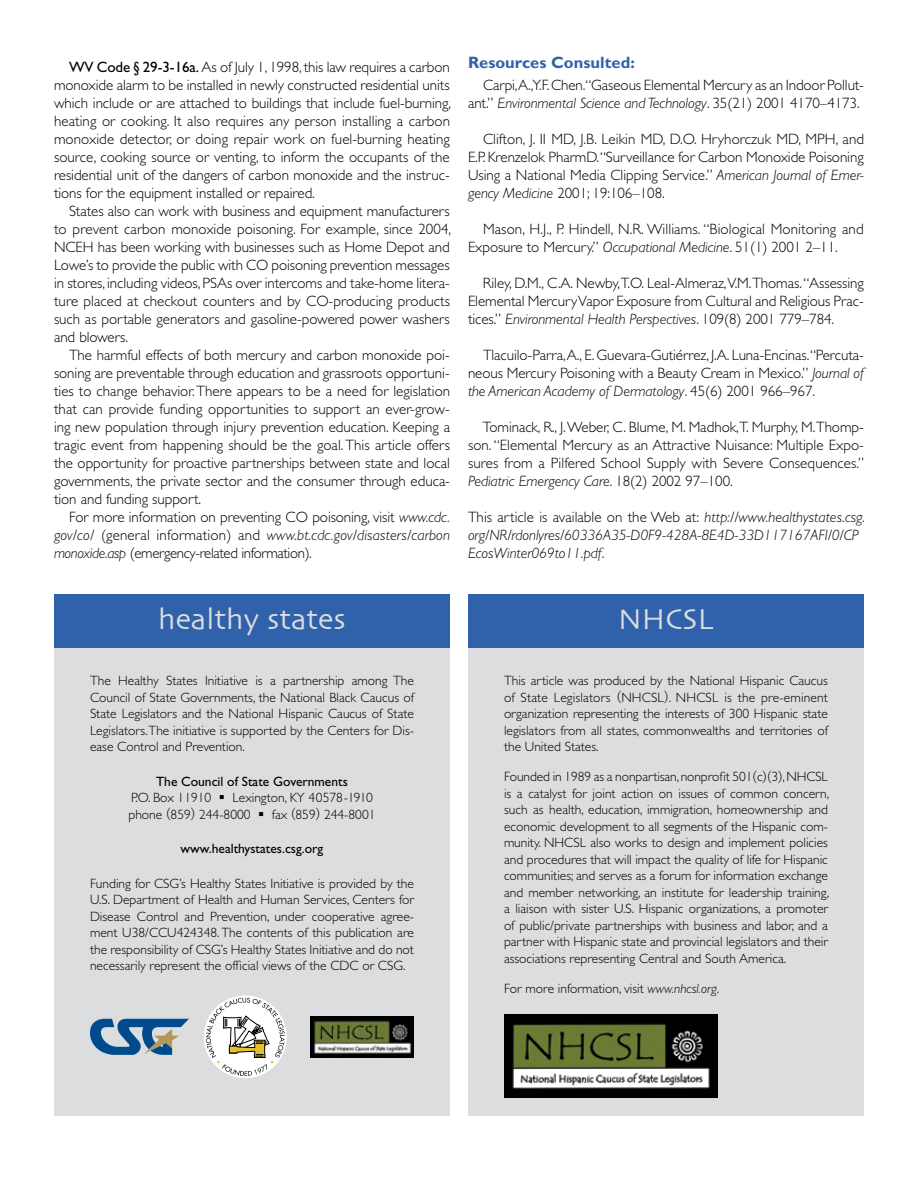
<style>
.page{position:relative;width:918px;height:1188px;background:#fff}
.page>*{position:absolute;margin:0;border:0;box-sizing:border-box;transform-origin:0 0}
.t1{font:30px "Skia";color:#dcddde}
.t2{font:700 16.5px "Gill Sans";letter-spacing:.005em;color:#3062ab}
.t3{font:300 15px/18px "Gill Sans";letter-spacing:-.005em;color:#000;text-align:justify}
.t4{font:italic 300 15px/18px "Gill Sans";letter-spacing:-.005em;color:#000}
.t5{font:300 13.5px/16.5px "Gill Sans";color:#000;text-align:justify}
.t6{font:13.5px "Gill Sans";color:#000}
.s1{font-weight:400}
.s2{font-style:italic}
.s3{font-style:normal}
</style>
<div class="page">
<div style="left:54px;top:648px;width:396px;height:468px;background:#dcddde"></div>
<div style="left:54px;top:594px;width:396px;height:54px;background:#3062ab"></div>
<div style="left:468px;top:648px;width:396px;height:468px;background:#dcddde"></div>
<img style="left:504px;top:1014px;width:213px;height:84px">
<div style="left:468px;top:594px;width:396px;height:54px;background:#3062ab"></div>
<img style="left:311px;top:1017px;width:103px;height:40px">
<svg style="left:90px;top:1019px;width:99px;height:36px"></svg>
<svg style="left:204px;top:995px;width:83px;height:83px"></svg>
<svg style="left:206px;top:998px;width:79px;height:78px"></svg>
<p class="t3" style="left:54px;top:58px;width:399px;text-indent:15px"><span class="s1">WV Code § 29-3-16a.</span> As of July 1, 1998, this law requires a carbon monoxide alarm to be installed in newly constructed residential units which include or are attached to buildings that include fuel-burning, heating or cooking. It also requires any person installing a carbon monoxide detector, or doing repair work on fuel-burning heating source, cooking source or venting, to inform the occupants of the residential unit of the dangers of carbon monoxide and the instruc&shy;tions for the equipment installed or repaired.</p>
<p class="t3" style="left:54px;top:202px;width:399px;text-indent:15px">States also can work with business and equipment manufacturers to prevent carbon monoxide poisoning. For example, since 2004, NCEH has been working with businesses such as Home Depot and Lowe’s to provide the public with CO poisoning prevention messages in stores, including videos, PSAs over intercoms and take-home litera&shy;ture placed at checkout counters and by CO-producing products such as portable generators and gasoline-powered power washers and blowers.</p>
<p class="t3" style="left:54px;top:346px;width:398px;text-indent:15px">The harmful effects of both mercury and carbon monoxide poi&shy;soning are preventable through education and grassroots opportuni&shy;ties to change behavior. There appears to be a need for legislation that can provide funding opportunities to support an ever-grow&shy;ing new population through injury prevention education. Keeping a tragic event from happening should be the goal. This article offers the opportunity for proactive partnerships between state and local governments, the private sector and the consumer through educa&shy;tion and funding support.</p>
<p class="t3" style="left:54px;top:508px;width:398px;text-indent:15px">For more information on preventing CO poisoning, visit <span class="s2">www.cdc. gov/co/</span> (general information) and <span class="s2">www.bt.cdc.gov/disasters/carbon monoxide.asp</span> (emergency-related information).</p>
<p class="t2" style="left:468px;top:52px;width:168px">Resources Consulted:</p>
<p class="t3" style="left:468px;top:76px;width:398px;text-align:right">Carpi,A.,Y.F. Chen.“Gaseous Elemental Mercury as an Indoor Pollut&shy;ant.” <span class="s2">Environmental Science and Technology</span>. 35(21) 2001 4170–4173.</p>
<p class="t3" style="left:468px;top:130px;width:398px;text-indent:15px">Clifton, J. II MD, J.B. Leikin MD, D.O. Hryhorczuk MD, MPH, and E.P. Krenzelok PharmD.“Surveillance for Carbon Monoxide Poisoning Using a National Media Clipping Service.” <span class="s2">American Journal of Emer&shy;gency Medicine</span> 2001; 19:106–108.</p>
<p class="t3" style="left:468px;top:220px;width:397px;text-indent:15px">Mason, H.J., P. Hindell, N.R. Williams. “Biological Monitoring and<br>Exposure to Mer-cury.” <span class="s2">Occupational Medicine</span>. 51(1) 2001 2–11.</p>
<p class="t3" style="left:468px;top:274px;width:398px;text-indent:15px">Riley, D.M., C.A. Newby,T.O. Leal-Almeraz,V.M.Thomas. “Assessing Elemental Mercury Vapor Exposure from Cultural and Religious Prac&shy;tices.” <span class="s2">Environmental Health Perspectives</span>. 109(8) 2001 779–784.</p>
<p class="t3" style="left:468px;top:346px;width:398px;text-indent:15px">Tlacuilo-Parra, A., E. Guevara-Gutiérrez, J.A. Luna-Encinas.“Percuta&shy;neous Mercury Poisoning with a Beauty Cream in Mexico.” <span class="s2">Journal of the American Academy of Dermatology</span>. 45(6) 2001 966–967.</p>
<p class="t3" style="left:468px;top:418px;width:398px;text-indent:15px">Tominack, R., J. Weber, C. Blume, M. Mad-hok,T. Murphy, M.Thomp&shy;son. “Elemental Mercury as an Attractive Nuisance: Multiple Expo&shy;sures from a Pilfered School Supply with Severe Consequences.” <span class="s2">Pediatric Emergency Care</span>. 18(2) 2002 97–100.</p>
<p class="t4" style="left:468px;top:508px;width:399px"><span class="s3">This article is available on the Web at:</span> http://www.healthystates.csg. org/NR/rdonlyres/60336A35-D0F9-428A-8E4D-33D117167AFI/0/CP<br>EcosWinter069to11.pdf<span class="s3">.</span></p>
<h1 class="t1" style="left:158px;top:601px;width:189px">healthy states</h1>
<p class="t5" style="left:90px;top:673px;width:326px">The Healthy States Initiative is a partnership among The Council of State Gov-ernments, the National Black Caucus of State Legislators and the National Hispanic Caucus of State Legislators. The initiative is supported by the Centers for Dis&shy;ease Control and Prevention.</p>
<p class="t6" style="left:156px;top:773px;width:193px">The Council of State Governments</p>
<p class="t5" style="left:131px;top:790px;width:82px">P.O. Box 11910</p>
<p class="t5" style="left:128px;top:790px;width:246px;text-indent:104px">Lexington, KY 40578-1910 phone (859) 244-8000</p>
<p class="t5" style="left:272px;top:806px;width:105px">fax (859) 244-8001</p>
<p class="t6" style="left:181px;top:841px;width:144px">www.healthystates.csg.org</p>
<p class="t5" style="left:90px;top:875px;width:326px">Funding for CSG’s Healthy States Initiative is provided by the U.S. Department of Health and Human Services, Centers for Disease Control and Prevention, under cooperative agree&shy;ment U38/CCU424348. The contents of this publication are the responsibility of CSG’s Healthy States Initiative and do not necessarily represent the offi cial views of the CDC or CSG.</p>
<h1 class="t1" style="left:618px;top:601px;width:97px">NHCSL</h1>
<p class="t5" style="left:504px;top:673px;width:325px">This article was produced by the National Hispanic Caucus of State Legislators (NHCSL). NHCSL is the pre-eminent organization representing the interests of 300 Hispanic state legislators from all states, commonwealths and territories of the United States.</p>
<p class="t5" style="left:504px;top:769px;width:327px">Founded in 1989 as a nonpartisan, nonprofit 501(c)(3), NHCSL is a catalyst for joint action on issues of common concern, such as health, education, immigration, homeownership and economic development to all segments of the Hispanic com&shy;munity. NHCSL also works to design and implement policies and procedures that will impact the quality of life for Hispanic communities; and serves as a forum for information exchange and member networking, an institute for leadership training, a liaison with sister U.S. Hispanic organizations, a promoter of public/private partnerships with business and labor, and a partner with Hispanic state and provincial legislators and their associations representing Central and South America.</p>
<p class="t5" style="left:504px;top:980px;width:217px">For more information, visit <span class="s2">www.nhcsl.org</span>.</p>
</div>
